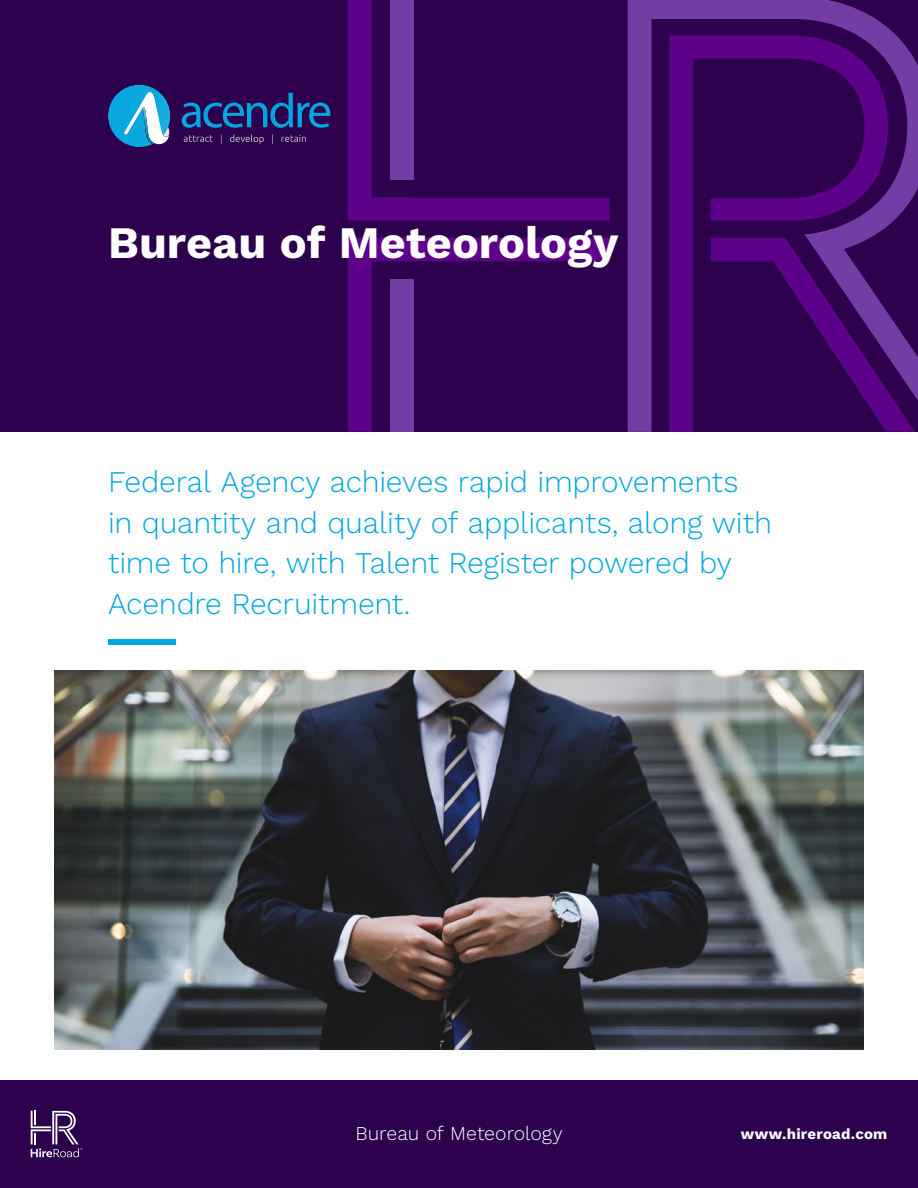
<style>
.page{position:relative;width:918px;height:1188px;background:#fff}
.page>*{position:absolute;margin:0;border:0;box-sizing:border-box;transform-origin:0 0}
.t1{font:45px "Work Sans";color:#fff}
.t2{font:30px/40.5px "Work Sans";letter-spacing:-.01em;color:#00a7df}
.t3{font:19.5px "Work Sans";color:#fff}
.t4{font:15px "Work Sans";letter-spacing:.015em;color:#fff}
</style>
<div class="page">
<div style="left:0;top:0;width:918px;height:432px;background:#2c004c"></div>
<div style="left:0;top:1080px;width:918px;height:108px;background:#2c004c"></div>
<svg style="left:628px;top:0;width:290px;height:432px;fill:#743ca5"></svg>
<svg style="left:669px;top:35px;width:220px;height:397px"></svg>
<svg style="left:348px;top:0;width:262px;height:220px"></svg>
<svg style="left:348px;top:238px;width:262px;height:194px"></svg>
<svg style="left:711px;top:238px;width:204px;height:194px"></svg>
<svg style="left:182px;top:93px;width:148px;height:35px"></svg>
<svg style="left:108px;top:85px;width:62px;height:62px"></svg>
<svg style="left:184px;top:135px;width:29px;height:7px"></svg>
<svg style="left:230px;top:135px;width:34px;height:9px"></svg>
<svg style="left:281px;top:135px;width:25px;height:7px"></svg>
<img style="left:54px;top:670px;width:810px;height:380px">
<div style="left:108px;top:639px;width:68px;height:6px;background:#00a7df"></div>
<svg style="left:31px;top:1111px;width:52px;height:46px"></svg>
<h1 class="t1" style="left:108px;top:225px;width:512px">Bureau of Meteorology</h1>
<p class="t2" style="left:108px;top:464px;width:666px">Federal Agency achieves rapid improvements<br>in quantity and quality of applicants, along with time to hire, with Talent Register powered by Acendre Recruitment.</p>
<p class="t3" style="left:356px;top:1126px;width:208px">Bureau of Meteorology</p>
<p class="t4" style="left:741px;top:1128px;width:148px">www.hireroad.com</p>
</div>
